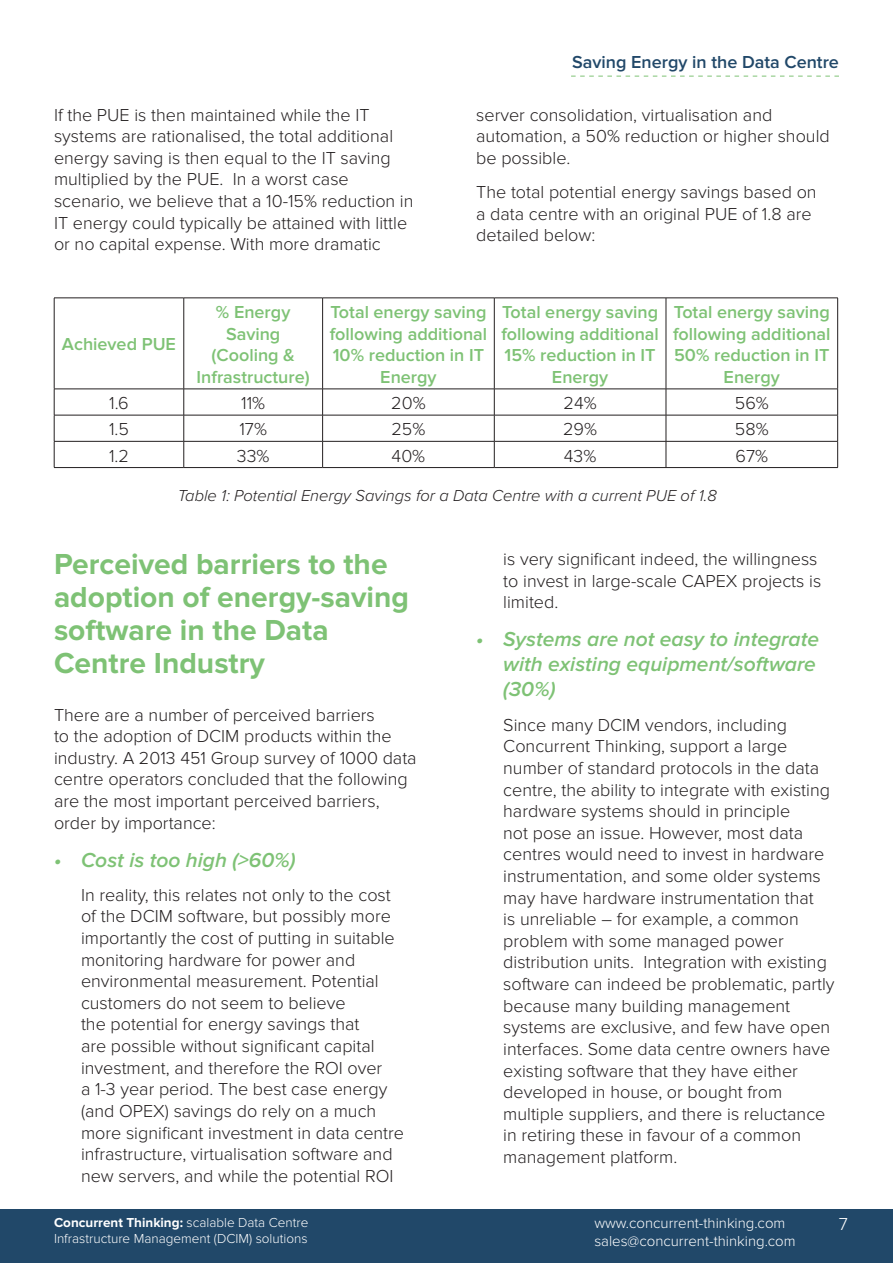
<style>
.page{position:relative;width:893px;height:1263px;background:#fff}
.page>*{position:absolute;margin:0;border:0;box-sizing:border-box;transform-origin:0 0}
.CT_headings{font:700 30px/33px "Proxima Nova";color:#7ec275}
.t1{font:italic 600 21px/25.2px "Proxima Nova";color:#7ec275}
.CT_body{font:300 18px/21.6px "Proxima Nova";color:#231f20}
.Bullets_body{font:300 18px/21.6px "Proxima Nova";color:#231f20}
.CT_body-2{font:600 18px/21.6px "Proxima Nova";color:#7ec275;text-align:center}
.t2{font:600 18px "Proxima Nova";color:#214869}
.t3{font:300 18px "Proxima Nova";color:#fff}
.t4{font:italic 300 16.5px "Proxima Nova";color:#231f20}
.t5{font:300 15px "Proxima Nova";color:#fff}
.t6{font:300 13.5px/16.2px "Proxima Nova";color:#fff}
.s1{font-weight:700}
</style>
<div class="page">
<div style="left:0;top:1209px;width:893px;height:54px;background:#214869"></div>
<svg style="left:571px;top:76px;width:268px;height:1px"></svg>
<hr style="left:54px;top:298px;width:130px;height:1px;background:#231f20">
<hr style="left:54px;top:298px;width:1px;height:91px;background:#231f20">
<hr style="left:184px;top:298px;width:139px;height:1px;background:#231f20">
<hr style="left:184px;top:298px;width:1px;height:91px;background:#231f20">
<hr style="left:323px;top:298px;width:171px;height:1px;background:#231f20">
<hr style="left:322px;top:298px;width:1px;height:91px;background:#231f20">
<hr style="left:494px;top:298px;width:172px;height:1px;background:#231f20">
<hr style="left:494px;top:298px;width:1px;height:91px;background:#231f20">
<hr style="left:666px;top:298px;width:172px;height:1px;background:#231f20">
<hr style="left:666px;top:298px;width:1px;height:91px;background:#231f20">
<hr style="left:837px;top:298px;width:1px;height:91px;background:#231f20">
<hr style="left:54px;top:389px;width:130px;height:1px;background:#231f20">
<hr style="left:184px;top:389px;width:139px;height:1px;background:#231f20">
<hr style="left:323px;top:389px;width:171px;height:1px;background:#231f20">
<hr style="left:494px;top:389px;width:172px;height:1px;background:#231f20">
<hr style="left:666px;top:389px;width:172px;height:1px;background:#231f20">
<hr style="left:54px;top:415px;width:130px;height:1px;background:#231f20">
<hr style="left:184px;top:415px;width:139px;height:1px;background:#231f20">
<hr style="left:323px;top:415px;width:171px;height:1px;background:#231f20">
<hr style="left:494px;top:415px;width:172px;height:1px;background:#231f20">
<hr style="left:666px;top:415px;width:172px;height:1px;background:#231f20">
<hr style="left:54px;top:441px;width:130px;height:1px;background:#231f20">
<svg style="left:54px;top:389px;width:1px;height:78px"></svg>
<hr style="left:184px;top:441px;width:139px;height:1px;background:#231f20">
<svg style="left:184px;top:389px;width:1px;height:78px"></svg>
<hr style="left:323px;top:441px;width:171px;height:1px;background:#231f20">
<svg style="left:322px;top:389px;width:1px;height:78px"></svg>
<hr style="left:494px;top:441px;width:172px;height:1px;background:#231f20">
<svg style="left:494px;top:389px;width:1px;height:78px"></svg>
<hr style="left:666px;top:441px;width:172px;height:1px;background:#231f20">
<svg style="left:666px;top:389px;width:1px;height:78px"></svg>
<svg style="left:837px;top:389px;width:1px;height:78px"></svg>
<hr style="left:54px;top:467px;width:130px;height:1px;background:#231f20">
<hr style="left:184px;top:467px;width:139px;height:1px;background:#231f20">
<hr style="left:323px;top:467px;width:171px;height:1px;background:#231f20">
<hr style="left:494px;top:467px;width:172px;height:1px;background:#231f20">
<hr style="left:666px;top:467px;width:172px;height:1px;background:#231f20">
<p class="t2" style="left:572px;top:52px;width:268px">Saving Energy in the Data Centre</p>
<p class="CT_body" style="left:54px;top:104px;width:361px">If the PUE is then maintained while the IT systems are rationalised, the total additional energy saving is then equal to the IT saving multiplied by the PUE. In a worst case scenario, we believe that a 10-15% reduction in IT energy could typically be attained with little or no capital expense. With more dramatic</p>
<p class="CT_body" style="left:476px;top:104px;width:355px">server consolidation, virtualisation and automation, a 50% reduction or higher should be possible.</p>
<p class="CT_body" style="left:476px;top:181px;width:342px">The total potential energy savings based on a data centre with an original PUE of 1.8 are detailed below:</p>
<p class="CT_body-2" style="left:62px;top:334px;width:116px">Achieved PUE</p>
<p class="CT_body-2" style="left:197px;top:302px;width:115px">% Energy<br>Saving (Cooling &amp;<br>Infrastructure)</p>
<p class="CT_body-2" style="left:330px;top:302px;width:159px">Total energy saving following additional<br>10% reduction in IT<br>Energy</p>
<p class="CT_body-2" style="left:501px;top:302px;width:159px">Total energy saving following additional<br>15% reduction in IT<br>Energy</p>
<p class="CT_body-2" style="left:673px;top:302px;width:159px">Total energy saving following additional<br>50% reduction in IT<br>Energy</p>
<p class="CT_body" style="left:109px;top:392px;width:21px">1.6</p>
<p class="CT_body" style="left:241px;top:392px;width:26px">11%</p>
<p class="CT_body" style="left:391px;top:392px;width:36px">20%</p>
<p class="CT_body" style="left:564px;top:392px;width:35px">24%</p>
<p class="CT_body" style="left:735px;top:392px;width:35px">56%</p>
<p class="CT_body" style="left:109px;top:419px;width:21px">1.5</p>
<p class="CT_body" style="left:239px;top:419px;width:29px">17%</p>
<p class="CT_body" style="left:391px;top:419px;width:35px">25%</p>
<p class="CT_body" style="left:563px;top:419px;width:35px">29%</p>
<p class="CT_body" style="left:735px;top:419px;width:35px">58%</p>
<p class="CT_body" style="left:109px;top:445px;width:21px">1.2</p>
<p class="CT_body" style="left:237px;top:445px;width:34px">33%</p>
<p class="CT_body" style="left:392px;top:445px;width:35px">40%</p>
<p class="CT_body" style="left:564px;top:445px;width:34px">43%</p>
<p class="CT_body" style="left:736px;top:445px;width:34px">67%</p>
<p class="t4" style="left:178px;top:486px;width:541px">Table 1: Potential Energy Savings for a Data Centre with a current PUE of 1.8</p>
<p class="CT_headings" style="left:54px;top:549px;width:357px">Perceived barriers to the adoption of energy-saving software in the Data<br>Centre Industry</p>
<p class="CT_body" style="left:54px;top:704px;width:364px">There are a number of perceived barriers<br>to the adoption of DCIM products within the industry. A 2013 451 Group survey of 1000 data centre operators concluded that the following are the most important perceived barriers, order by importance:</p>
<p class="t1" style="left:54px;top:847px;width:243px">• Cost is too high (&gt;60%)</p>
<p class="CT_body" style="left:81px;top:884px;width:325px">In reality, this relates not only to the cost of the DCIM software, but possibly more importantly the cost of putting in suitable monitoring hardware for power and environmental measurement. Potential customers do not seem to believe<br>the potential for energy savings that<br>are possible without significant capital investment, and therefore the ROI over<br>a 1-3 year period. The best case energy (and OPEX) savings do rely on a much more significant investment in data centre infrastructure, virtualisation software and new servers, and while the potential ROI</p>
<p class="CT_body" style="left:503px;top:548px;width:320px">is very significant indeed, the willingness to invest in large-scale CAPEX projects is limited.</p>
<p class="t1" style="left:503px;top:627px;width:317px;text-indent:-27px">• Systems are not easy to integrate with existing equipment/software (30%)</p>
<p class="Bullets_body" style="left:503px;top:714px;width:333px">Since many DCIM vendors, including Concurrent Thinking, support a large number of standard protocols in the data centre, the ability to integrate with existing hardware systems should in principle<br>not pose an issue. However, most data centres would need to invest in hardware instrumentation, and some older systems may have hardware instrumentation that<br>is unreliable – for example, a common problem with some managed power distribution units. Integration with existing software can indeed be problematic, partly because many building management systems are exclusive, and few have open interfaces. Some data centre owners have existing software that they have either developed in house, or bought from multiple suppliers, and there is reluctance in retiring these in favour of a common management platform.</p>
<p class="t6" style="left:54px;top:1214px;width:256px"><span class="s1">Concurrent Thinking:</span> scalable Data Centre<br>Infrastructure Management (DCIM) solutions</p>
<p class="t5" style="left:594px;top:1214px;width:193px">www.concurrent-thinking.com</p>
<p class="t3" style="left:839px;top:1214px;width:11px">7</p>
<p class="t5" style="left:594px;top:1232px;width:203px">sales@concurrent-thinking.com</p>
</div>
